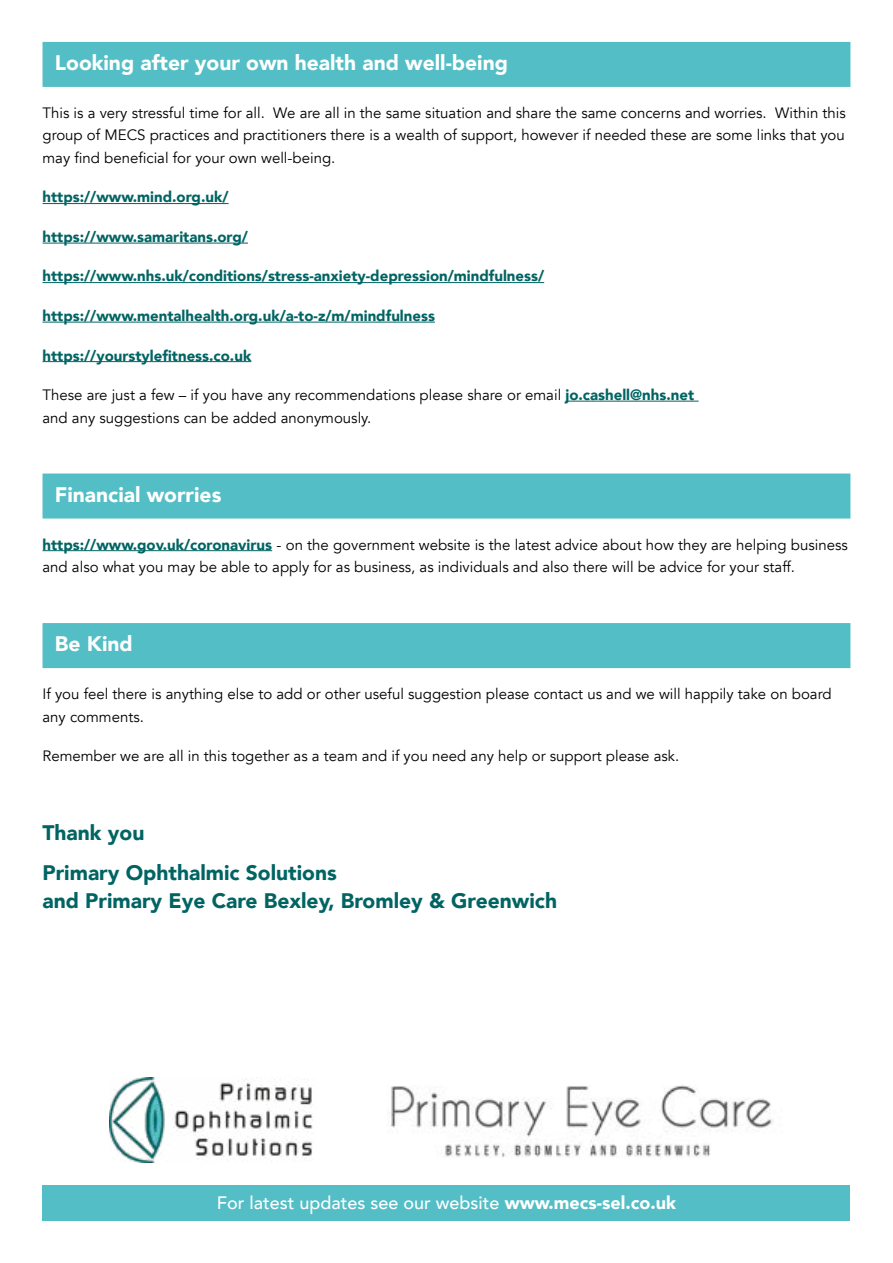
<style>
.page{position:relative;width:893px;height:1263px;background:#fff}
.page>*{position:absolute;margin:0;border:0;box-sizing:border-box;transform-origin:0 0}
.t1{font:900 21px/39.5px "Avenir";color:#006463}
.t2{font:900 21px "Avenir";color:#fff}
.t3{font:500 18px "Avenir";color:#fff}
.t4{font:15px/22.5px "Avenir";color:#000}
.t5{font:900 15px "Avenir";color:#006463}
.s1{font-weight:900;color:#006463}
.s2{font-weight:900}
</style>
<div class="page">
<div style="left:43px;top:42px;width:807px;height:45px;background:#53bec6"></div>
<hr style="left:43px;top:203px;width:186px;height:1px;background:#006463">
<hr style="left:43px;top:243px;width:205px;height:1px;background:#006463">
<hr style="left:43px;top:282px;width:501px;height:1px;background:#006463">
<hr style="left:43px;top:322px;width:392px;height:1px;background:#006463">
<hr style="left:43px;top:361px;width:208px;height:1px;background:#006463">
<hr style="left:565px;top:401px;width:134px;height:1px;background:#006463">
<div style="left:43px;top:473px;width:807px;height:45px;background:#53bec6"></div>
<hr style="left:43px;top:550px;width:229px;height:1px;background:#006463">
<div style="left:43px;top:623px;width:807px;height:45px;background:#53bec6"></div>
<img style="left:390px;top:1085px;width:383px;height:72px">
<img style="left:109px;top:1077px;width:204px;height:85px">
<div style="left:43px;top:1185px;width:807px;height:35px;background:#53bec6"></div>
<h1 class="t2" style="left:55px;top:45px;width:454px">Looking after your own health and well-being</h1>
<p class="t4" style="left:43px;top:102px;width:805px;text-align:justify">This is a very stressful time for all. We are all in the same situation and share the same concerns and worries. Within this group of MECS practices and practitioners there is a wealth of support, however if needed these are some links that you may find beneficial for your own well-being.</p>
<p class="t5" style="left:43px;top:184px;width:188px">https://www.mind.org.uk/</p>
<p class="t5" style="left:43px;top:224px;width:207px">https://www.samaritans.org/</p>
<p class="t5" style="left:43px;top:263px;width:503px">https://www.nhs.uk/conditions/stress-anxiety-depression/mindfulness/</p>
<p class="t5" style="left:43px;top:303px;width:394px">https://www.mentalhealth.org.uk/a-to-z/m/mindfulness</p>
<p class="t5" style="left:43px;top:342px;width:210px">https://yourstylefitness.co.uk</p>
<p class="t4" style="left:43px;top:384px;width:653px">These are just a few – if you have any recommendations please share or email <span class="s1">jo.cashell@nhs.net </span>and any suggestions can be added anonymously.</p>
<h1 class="t2" style="left:55px;top:476px;width:168px">Financial worries</h1>
<p class="t4" style="left:43px;top:533px;width:807px"><span class="s1">https://www.gov.uk/coronavirus</span> - on the government website is the latest advice about how they are helping business and also what you may be able to apply for as business, as individuals and also there will be advice for your staff.</p>
<h1 class="t2" style="left:55px;top:626px;width:79px">Be Kind</h1>
<p class="t4" style="left:43px;top:683px;width:790px">If you feel there is anything else to add or other useful suggestion please contact us and we will happily take on board any comments.</p>
<p class="t4" style="left:43px;top:745px;width:638px">Remember we are all in this together as a team and if you need any help or support please ask.</p>
<h1 class="t1" style="left:43px;top:812px;width:296px">Thank you<br>Primary Ophthalmic Solutions</h1>
<h1 class="t1" style="left:43px;top:880px;width:516px">and Primary Eye Care Bexley, Bromley &amp; Greenwich</h1>
<p class="t3" style="left:217px;top:1187px;width:461px">For latest updates see our website <span class="s2">www.mecs-sel.co.uk</span></p>
</div>
